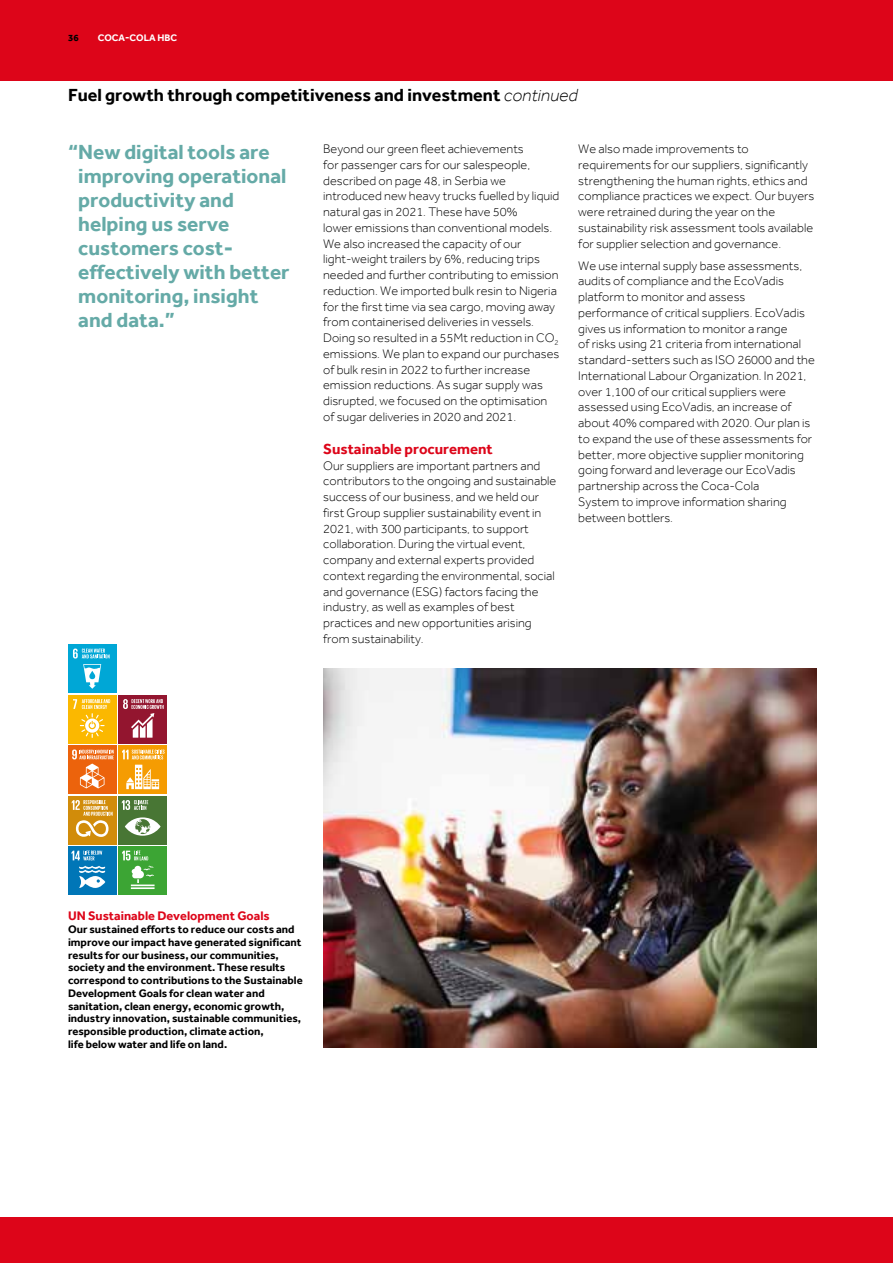
<style>
.page{position:relative;width:893px;height:1263px;background:#dd0519}
.page>*{position:absolute;margin:0;border:0;box-sizing:border-box;transform-origin:0 0}
.t1{font:700 21px/24px "Effra";color:#65aaa7}
.t2{font:700 18px "Effra";color:#000}
.t3{font:700 15px "Effra";color:#dd0519}
.t4{font:300 12.75px/15.8px "Effra";color:#000}
.t5{font:700 12.75px "Effra";color:#dd0519}
.t6{font:700 11.25px/12.8px "Effra";color:#000}
.t7{font:700 9.75px "Effra";color:#fff}
.t8{font:700 9.75px "Effra";color:#000}
.s1{font-weight:300;font-style:italic}
</style>
<div class="page">
<div style="left:0;top:81px;width:893px;height:1135px;background:#fff"></div>
<div style="left:68px;top:695px;width:48px;height:48px;background:#fbb800"></div>
<svg style="left:73px;top:699px;width:37px;height:39px"></svg>
<div style="left:68px;top:645px;width:48px;height:48px;background:#00a7d6"></div>
<svg style="left:73px;top:648px;width:37px;height:10px"></svg>
<svg style="left:83px;top:664px;width:18px;height:25px"></svg>
<div style="left:68px;top:746px;width:48px;height:48px;background:#ec630c"></div>
<svg style="left:72px;top:749px;width:42px;height:39px"></svg>
<div style="left:68px;top:796px;width:48px;height:48px;background:#d18c0a"></div>
<svg style="left:72px;top:800px;width:41px;height:37px"></svg>
<div style="left:68px;top:846px;width:48px;height:49px;background:#0076b7"></div>
<svg style="left:79px;top:866px;width:26px;height:22px"></svg>
<svg style="left:72px;top:850px;width:30px;height:10px"></svg>
<div style="left:119px;top:695px;width:48px;height:48px;background:#93152f"></div>
<svg style="left:123px;top:699px;width:41px;height:39px"></svg>
<div style="left:119px;top:746px;width:48px;height:48px;background:#f59c02"></div>
<svg style="left:122px;top:750px;width:43px;height:9px"></svg>
<svg style="left:126px;top:765px;width:33px;height:24px"></svg>
<div style="left:119px;top:796px;width:48px;height:48px;background:#487634"></div>
<svg style="left:125px;top:817px;width:36px;height:19px"></svg>
<svg style="left:122px;top:800px;width:26px;height:10px"></svg>
<div style="left:119px;top:846px;width:48px;height:49px;background:#3ca534"></div>
<svg style="left:122px;top:851px;width:26px;height:9px"></svg>
<hr style="left:131px;top:884px;width:24px;height:2px;background:#fff">
<hr style="left:131px;top:887px;width:24px;height:2px;background:#fff">
<svg style="left:132px;top:866px;width:22px;height:17px"></svg>
<img style="left:323px;top:668px;width:493px;height:380px">
<p class="t8" style="left:68px;top:31px;width:12px">36</p>
<p class="t7" style="left:98px;top:31px;width:81px">COCA-COLA HBC</p>
<h2 class="t2" style="left:68px;top:84px;width:511px">Fuel growth through competitiveness and investment <span class="s1">continued</span></h2>
<p class="t4" style="left:323px;top:141px;width:238px">Beyond our green fleet achievements<br>for passenger cars for our salespeople, described on page 48, in Serbia we introduced new heavy trucks fuelled by liquid natural gas in 2021. These have 50%<br>lower emissions than conventional models.<br>We also increased the capacity of our light-weight trailers by 6%, reducing trips needed and further contributing to emission reduction. We imported bulk resin to Nigeria for the first time via sea cargo, moving away from containerised deliveries in vessels.<br>Doing so resulted in a 55Mt reduction in CO<sub>2 </sub>emissions. We plan to expand our purchases of bulk resin in 2022 to further increase emission reductions. As sugar supply was disrupted, we focused on the optimisation of sugar deliveries in 2020 and 2021.</p>
<p class="t3" style="left:323px;top:440px;width:171px">Sustainable procurement</p>
<p class="t4" style="left:323px;top:457px;width:235px">Our suppliers are important partners and contributors to the ongoing and sustainable success of our business, and we held our first Group supplier sustainability event in 2021, with 300 participants, to support collaboration. During the virtual event, company and external experts provided context regarding the environmental, social and governance (ESG) factors facing the industry, as well as examples of best practices and new opportunities arising from sustainability.</p>
<p class="t4" style="left:578px;top:141px;width:238px">We also made improvements to requirements for our suppliers, significantly strengthening the human rights, ethics and compliance practices we expect. Our buyers were retrained during the year on the sustainability risk assessment tools available for supplier selection and governance.</p>
<p class="t4" style="left:578px;top:257px;width:238px">We use internal supply base assessments, audits of compliance and the EcoVadis platform to monitor and assess performance of critical suppliers. EcoVadis gives us information to monitor a range<br>of risks using 21 criteria from international standard-setters such as ISO 26000 and the International Labour Organization. In 2021, over 1,100 of our critical suppliers were assessed using EcoVadis, an increase of about 40% compared with 2020. Our plan is to expand the use of these assessments for better, more objective supplier monitoring going forward and leverage our EcoVadis partnership across the Coca-Cola<br>System to improve information sharing between bottlers.</p>
<h1 class="t1" style="left:78px;top:140px;width:213px;text-indent:-10px">“New digital tools are improving operational productivity and helping us serve customers cost&shy;effectively with better monitoring, insight and data.”</h1>
<p class="t5" style="left:68px;top:908px;width:203px">UN Sustainable Development Goals</p>
<p class="t6" style="left:68px;top:923px;width:236px">Our sustained efforts to reduce our costs and improve our impact have generated significant results for our business, our communities, society and the environment. These results correspond to contributions to the Sustainable Development Goals for clean water and sanitation, clean energy, economic growth, industry innovation, sustainable communities, responsible production, climate action,<br>life below water and life on land.</p>
</div>
